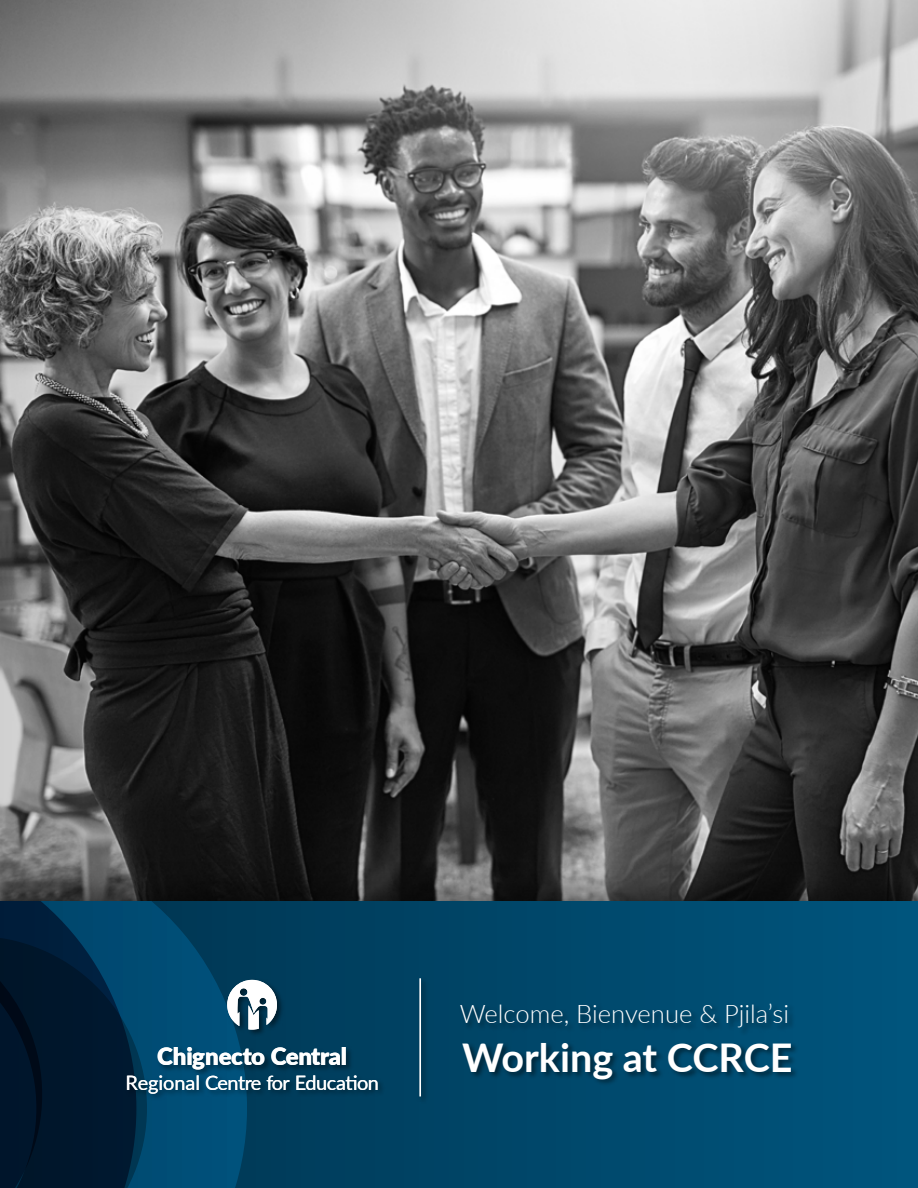
<style>
.page{position:relative;width:918px;height:1188px;background:#fff}
.page>*{position:absolute;margin:0;border:0;box-sizing:border-box;transform-origin:0 0}
.t1{font:700 39.6px "Lato";color:#fff}
.t2{font:300 25.65px "Lato";color:#fff}
.t3{font:900 24px "Lato";letter-spacing:-.02em;color:#fff}
.t4{font:19.95px "Lato";letter-spacing:-.025em;color:#fff}
</style>
<div class="page">
<img style="left:0;top:0;width:918px;height:850px">
<img style="left:0;top:850px;width:918px;height:52px">
<svg style="left:247px;top:902px;width:671px;height:286px;background:#00496d"></svg>
<svg style="left:136px;top:902px;width:111px;height:286px;background:#00476d"></svg>
<svg style="left:0;top:902px;width:136px;height:286px;background:#001d36"></svg>
<img style="left:456px;top:998px;width:343px;height:42px">
<img style="left:459px;top:1034px;width:343px;height:59px">
<img style="left:122px;top:976px;width:267px;height:129px">
<svg style="left:227px;top:980px;width:50px;height:50px"></svg>
<img style="left:416px;top:975px;width:15px;height:131px">
<hr style="left:419px;top:978px;width:2px;height:118px;background:#fff">
<p class="t3" style="left:157px;top:1038px;width:191px">Chignecto Central</p>
<p class="t4" style="left:125px;top:1068px;width:255px">Regional Centre for Education</p>
<p class="t2" style="left:460px;top:996px;width:331px">Welcome, Bienvenue &amp; Pjila’si</p>
<p class="t1" style="left:462px;top:1028px;width:332px">Working at CCRCE</p>
</div>
